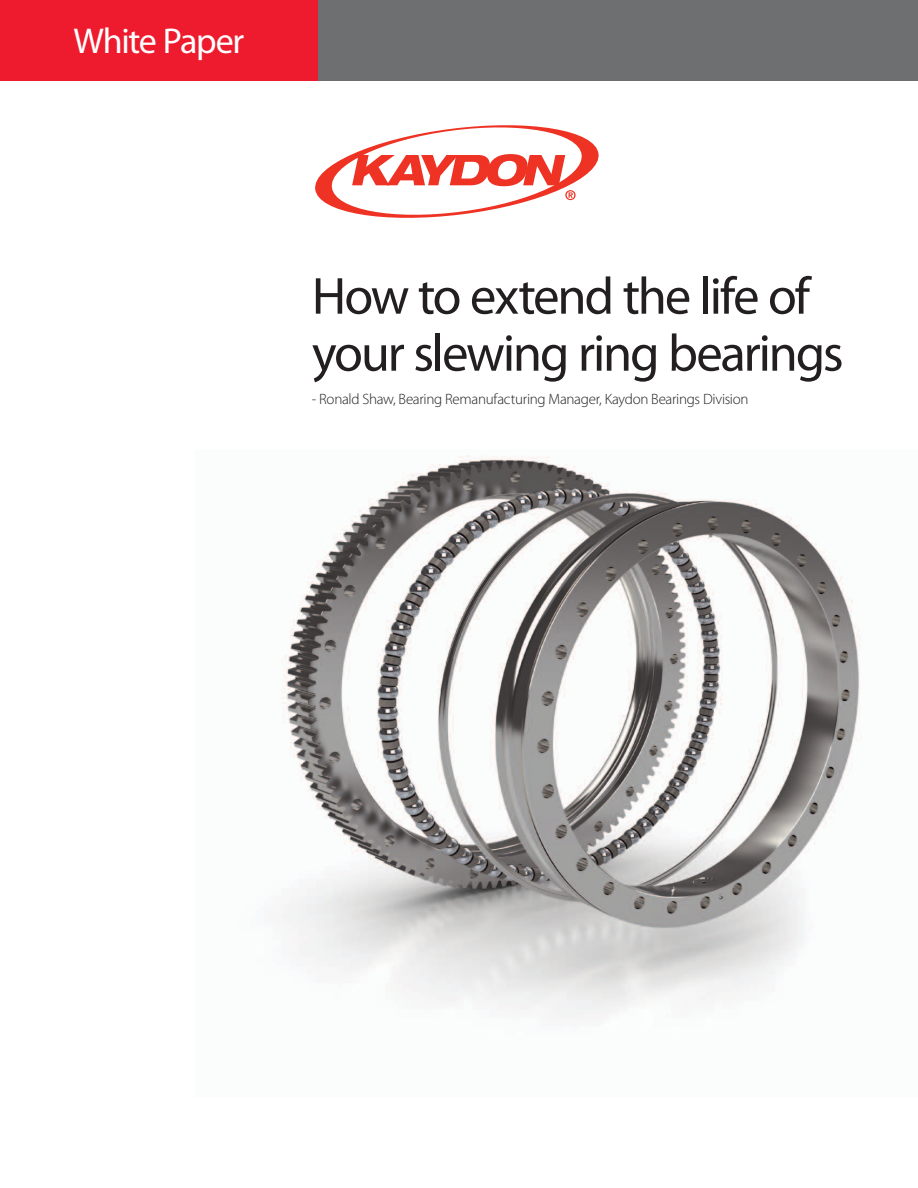
<style>
.page{position:relative;width:918px;height:1188px;background:#fff}
.page>*{position:absolute;margin:0;border:0;box-sizing:border-box;transform-origin:0 0}
.t1{font:52.5px/57px "Myriad Pro";letter-spacing:-.04em;color:#231f20}
.t2{font:36px "Myriad Pro";letter-spacing:-.04em;color:#fff}
.t3{font:300 15px "Myriad Pro";letter-spacing:-.02em;color:#231f20}
</style>
<div class="page">
<div style="left:288px;top:0;width:630px;height:81px;background:#6d6f71"></div>
<div style="left:0;top:0;width:318px;height:81px;background:#ed1b2d"></div>
<svg style="left:315px;top:125px;width:284px;height:93px"></svg>
<img style="left:281px;top:455px;width:580px;height:564px">
<h2 class="t2" style="left:74px;top:21px;width:172px">White Paper</h2>
<h1 class="t1" style="left:312px;top:269px;width:533px">How to extend the life of your slewing ring bearings</h1>
<p class="t3" style="left:312px;top:391px;width:438px">- Ronald Shaw, Bearing Remanufacturing Manager, Kaydon Bearings Division</p>
</div>
